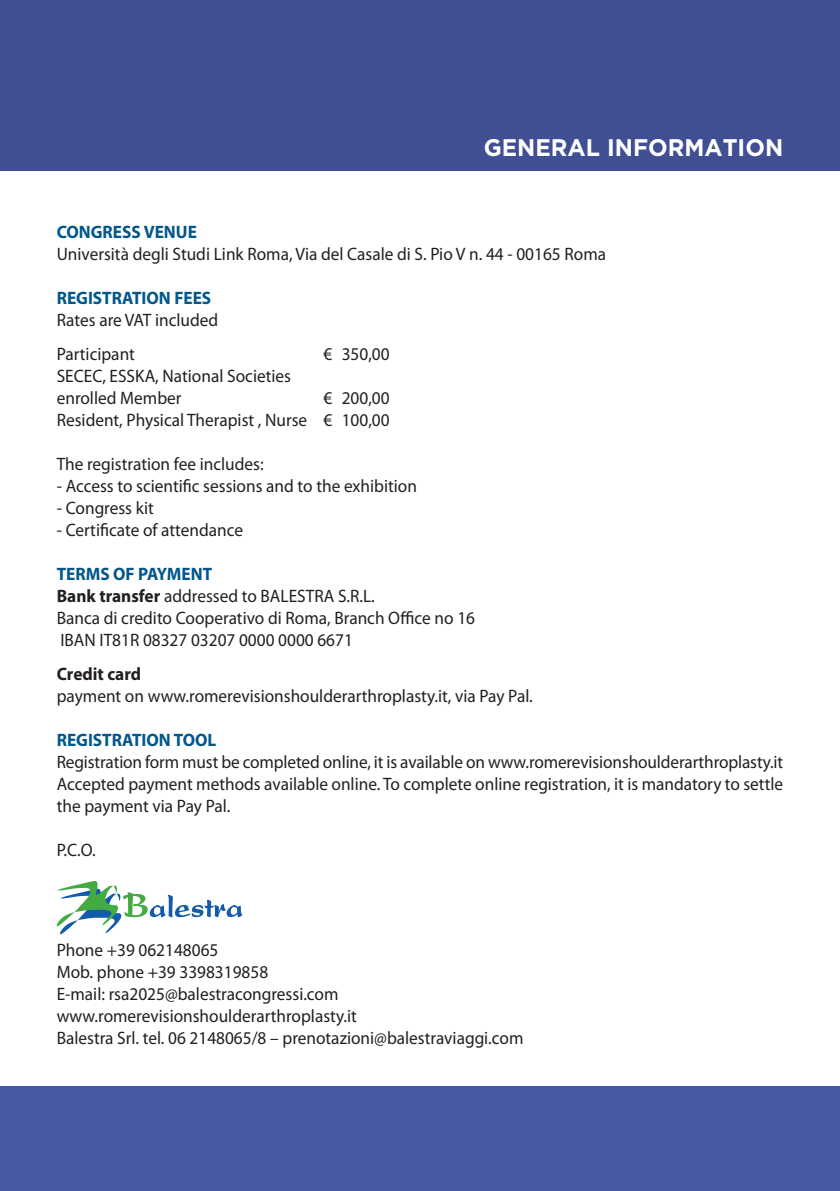
<style>
.page{position:relative;width:840px;height:1191px;background:#fff}
.page>*{position:absolute;margin:0;border:0;box-sizing:border-box;transform-origin:0 0}
.t1{font:700 24px "Homepage Baukasten";color:#fff;scale:.96 1}
.t2{font:18px/22px "Myriad Pro";color:#231f20;scale:.96 1}
.t3{font:700 18px "Myriad Pro";color:#01568b;scale:.96 1}
.t4{font:700 18px "Myriad Pro";color:#231f20;scale:.96 1}
.s1{font-weight:700;color:#01568b}
.s2{font-weight:700}
</style>
<div class="page">
<div style="left:0;top:0;width:839px;height:171px;background:#404f93"></div>
<div style="left:0;top:1086px;width:839px;height:105px;background:#4859a4"></div>
<svg style="left:57px;top:880px;width:185px;height:54px"></svg>
<h1 class="t1" style="left:483px;top:133px;width:313px">GENERAL INFORMATION</h1>
<p class="t3" style="left:57px;top:225px;width:147px">CONGRESS VENUE</p>
<p class="t2" style="left:57px;top:244px;width:573px">Università degli Studi Link Roma, Via del Casale di S. Pio V n. 44 - 00165 Roma</p>
<p class="t3" style="left:57px;top:291px;width:162px">REGISTRATION FEES</p>
<p class="t2" style="left:57px;top:304px;width:170px;line-height:34px">Rates are VAT included<br>Participant</p>
<p class="t2" style="left:323px;top:344px;width:70px">€ 350,00</p>
<p class="t2" style="left:57px;top:366px;width:245px">SECEC, ESSKA, National Societies enrolled Member</p>
<p class="t2" style="left:57px;top:388px;width:348px;text-align:right">€ 200,00<br>Resident, Physical Therapist , Nurse € 100,00</p>
<p class="t2" style="left:57px;top:454px;width:217px">The registration fee includes:</p>
<p class="t2" style="left:57px;top:476px;width:376px">- Access to scientific sessions and to the exhibition</p>
<p class="t2" style="left:57px;top:498px;width:103px">- Congress kit</p>
<p class="t2" style="left:57px;top:520px;width:196px">- Certificate of attendance</p>
<p class="t2" style="left:57px;top:564px;width:437px"><span class="s1">TERMS OF PAYMENT<br></span><span class="s2">Bank transfer</span> addressed to BALESTRA S.R.L.<br>Banca di credito Cooperativo di Roma, Branch Office no 16<br>IBAN IT81R 08327 03207 0000 0000 6671</p>
<p class="t4" style="left:57px;top:667px;width:89px">Credit card</p>
<p class="t2" style="left:57px;top:686px;width:497px">payment on www.romerevisionshoulderarthroplasty.it, via Pay Pal.</p>
<p class="t3" style="left:57px;top:733px;width:168px">REGISTRATION TOOL</p>
<p class="t2" style="left:57px;top:752px;width:757px;text-align:justify">Registration form must be completed online, it is available on www.romerevisionshoulderarthroplasty.it Accepted payment methods available online. To complete online registration, it is mandatory to settle the payment via Pay Pal.</p>
<p class="t2" style="left:57px;top:840px;width:42px">P.C.O.</p>
<p class="t2" style="left:57px;top:940px;width:487px">Phone +39 062148065<br>Mob. phone +39 3398319858<br>E-mail: rsa2025@balestracongressi.com www.romerevisionshoulderarthroplasty.it<br>Balestra Srl. tel. 06 2148065/8 – prenotazioni@balestraviaggi.com</p>
</div>
